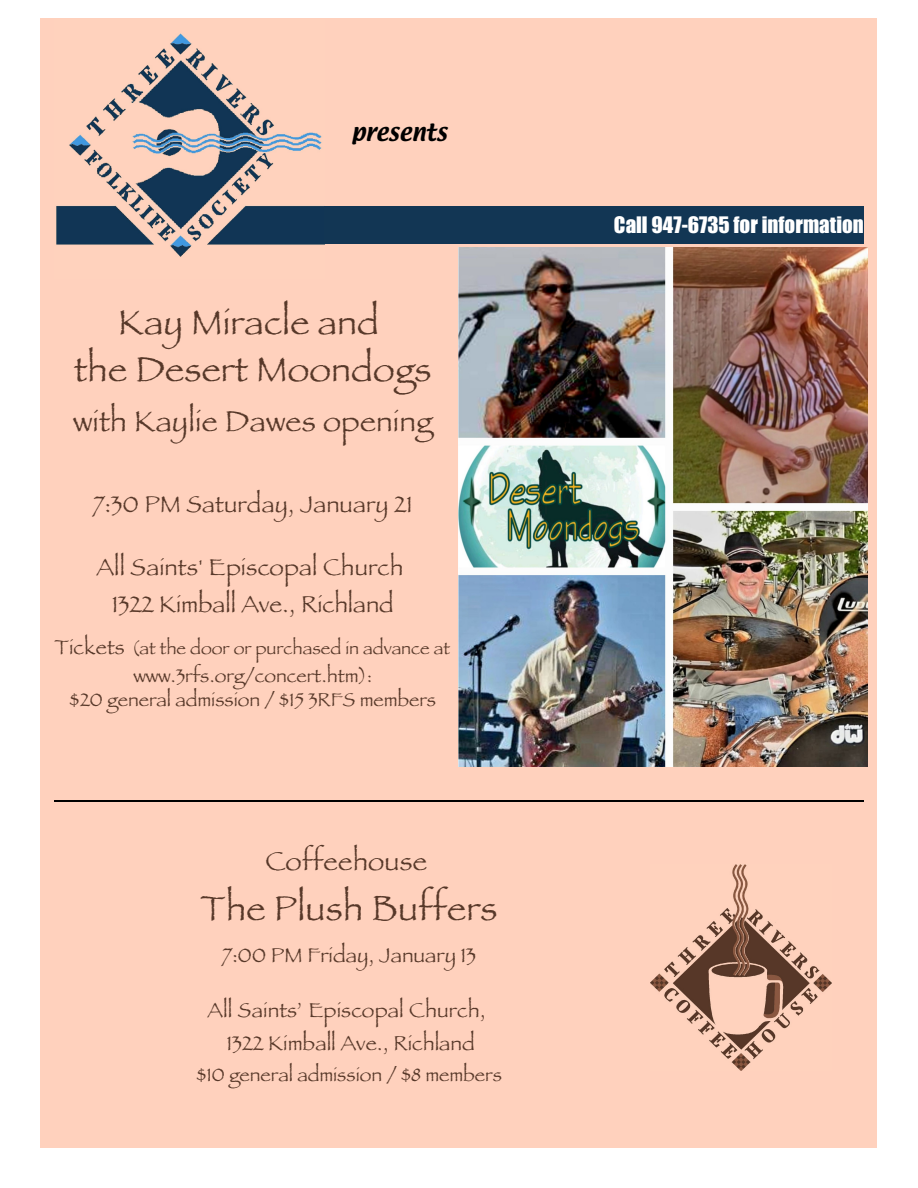
<style>
.page{position:relative;width:918px;height:1188px;background:#fff}
.page>*{position:absolute;margin:0;border:0;box-sizing:border-box;transform-origin:0 0}
.t1{font:36px "Papyrus Let Plain";letter-spacing:.005em;color:#573829}
.t2{font:30px "Papyrus Let Plain";letter-spacing:.005em;color:#573829}
.t3{font:27px "Papyrus Let Plain";letter-spacing:.01em;color:#573829}
.t4{font:24px "Papyrus Let Plain";letter-spacing:.005em;color:#573829}
.t5{font:21px "Papyrus Let Plain";letter-spacing:.005em;color:#573829}
.t6{font:21px "Impact";color:#fff}
.t7{font:21px "Textile";letter-spacing:.005em;color:#000}
.t8{font:19.5px "Papyrus Let Plain";color:#573829}
.t9{font:18px "Papyrus Let Plain";color:#573829}
.s1{font-size:21px}
</style>
<div class="page">
<div style="left:40px;top:18px;width:838px;height:1130px;background:#ffd1bd"></div>
<img style="left:56px;top:33px;width:268px;height:224px">
<div style="left:324px;top:206px;width:540px;height:38px;background:#123654"></div>
<img style="left:458px;top:247px;width:409px;height:520px">
<img style="left:651px;top:865px;width:180px;height:205px">
<hr style="left:54px;top:801px;width:810px;height:1px;background:#000">
<p class="t7" style="left:351px;top:120px;width:97px">PRESENTS</p>
<p class="t1" style="left:118px;top:300px;width:262px">Kay Miracle and</p>
<p class="t1" style="left:74px;top:347px;width:359px">the Desert Moondogs</p>
<p class="t2" style="left:73px;top:403px;width:361px">with Kaylie Dawes opening</p>
<p class="t4" style="left:93px;top:489px;width:321px">7:30 PM Saturday, January 21</p>
<p class="t4" style="left:96px;top:552px;width:308px">All Saints' Episcopal Church</p>
<p class="t4" style="left:112px;top:589px;width:283px">1322 Kimball Ave., Richland</p>
<p class="t9" style="left:54px;top:638px;width:397px"><span class="s1">Tickets</span> (at the door or purchased in advance at</p>
<p class="t8" style="left:133px;top:664px;width:240px">www.3rfs.org/concert.htm):</p>
<p class="t8" style="left:70px;top:687px;width:368px">$20 general admission / $15 3RFS members</p>
<p class="t3" style="left:266px;top:844px;width:163px">Coffeehouse</p>
<p class="t1" style="left:201px;top:886px;width:298px">The Plush Buffers</p>
<p class="t5" style="left:222px;top:942px;width:255px">7:00 PM Friday, January 13</p>
<p class="t5" style="left:208px;top:998px;width:280px">All Saints’ Episcopal Church,</p>
<p class="t5" style="left:227px;top:1031px;width:249px">1322 Kimball Ave., Richland</p>
<p class="t8" style="left:197px;top:1063px;width:307px">$10 general admission / $8 members</p>
<p class="t6" style="left:614px;top:216px;width:251px">Call 947-6735 for information</p>
</div>
